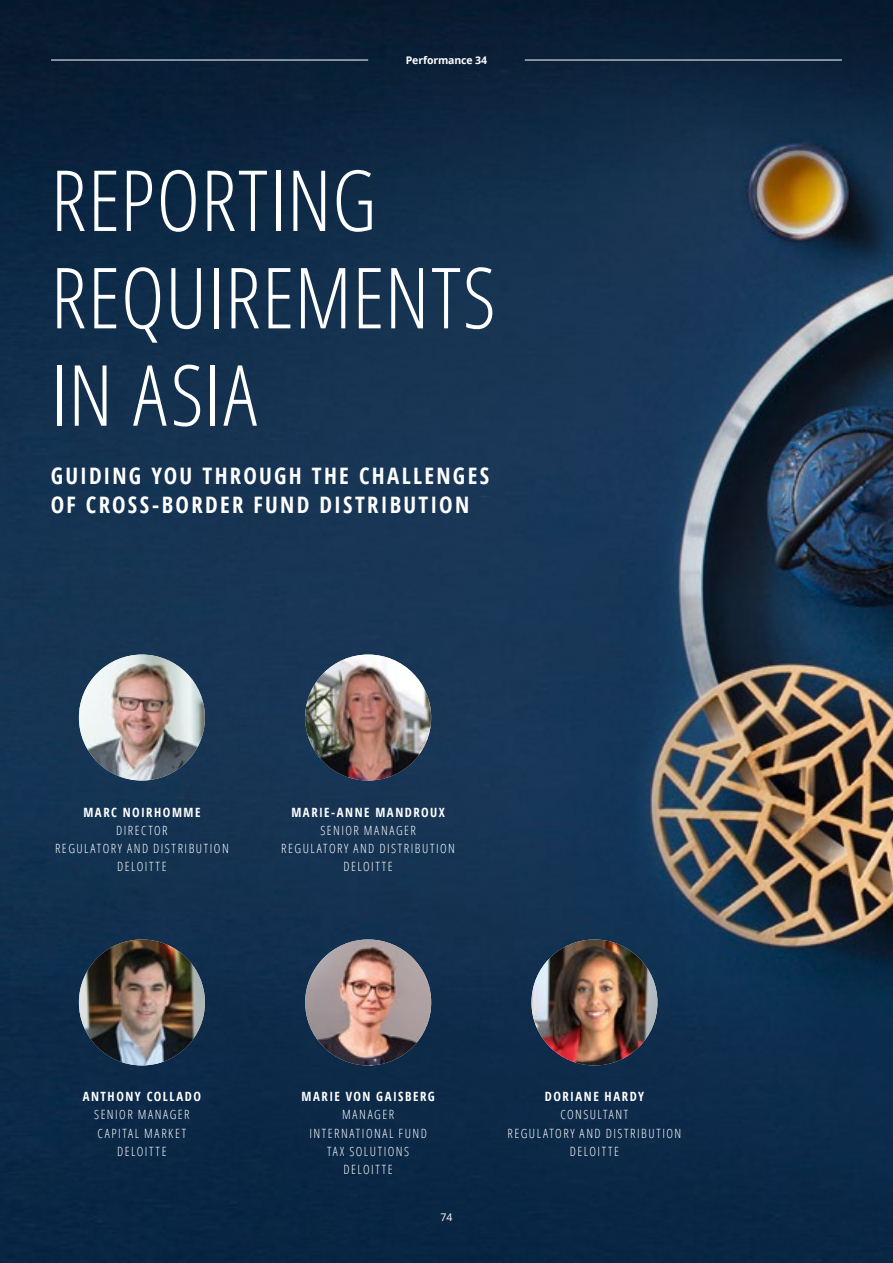
<style>
.page{position:relative;width:893px;height:1263px;background:#fff}
.page>*{position:absolute;margin:0;border:0;box-sizing:border-box;transform-origin:0 0}
.t1{font:300 84.3px/97.4px "Open Sans Condensed";letter-spacing:.005em;color:#fff}
.t2{font:700 22.65px/29.2px "Open Sans Condensed";letter-spacing:.1em;color:#fff}
.t3{font:300 12.75px/18px "Open Sans Condensed";letter-spacing:.115em;color:#fff;text-align:center}
.t4{font:700 12.75px "Open Sans Condensed";letter-spacing:.12em;color:#fff}
.t5{font:700 10.5px "Open Sans";letter-spacing:-.01em;color:#fff}
.t6{font:10.5px "Open Sans";color:#fff}
</style>
<div class="page">
<img style="left:0;top:0;width:893px;height:1263px">
<img style="left:79px;top:654px;width:126px;height:126px;border-radius:63px">
<img style="left:79px;top:939px;width:126px;height:126px;border-radius:63px">
<img style="left:305px;top:654px;width:126px;height:126px;border-radius:63px">
<img style="left:305px;top:939px;width:126px;height:126px;border-radius:63px">
<img style="left:531px;top:939px;width:126px;height:126px;border-radius:63px">
<hr style="left:525px;top:60px;width:317px;height:1px;background:#fff">
<hr style="left:51px;top:60px;width:317px;height:1px;background:#fff">
<p class="t5" style="left:406px;top:53px;width:83px">Performance 34</p>
<h1 class="t1" style="left:51px;top:149px;width:447px">REPORTING<br>REQUIREMENTS<br>IN ASIA</h1>
<h2 class="t2" style="left:51px;top:461px;width:440px">GUIDING YOU THROUGH THE CHALLENGES<br>OF CROSS-BORDER FUND DISTRIBUTION</h2>
<p class="t4" style="left:83px;top:803px;width:119px">MARC NOIRHOMME</p>
<p class="t3" style="left:55px;top:820px;width:175px">DIRECTOR<br>REGULATORY AND DISTRIBUTION<br>DELOITTE</p>
<p class="t4" style="left:291px;top:803px;width:155px">MARIE-ANNE MANDROUX</p>
<p class="t3" style="left:281px;top:820px;width:175px">SENIOR MANAGER<br>REGULATORY AND DISTRIBUTION<br>DELOITTE</p>
<p class="t4" style="left:83px;top:1088px;width:120px">ANTHONY COLLADO</p>
<p class="t3" style="left:94px;top:1105px;width:97px">SENIOR MANAGER<br>CAPITAL MARKET<br>DELOITTE</p>
<p class="t4" style="left:302px;top:1088px;width:135px">MARIE VON GAISBERG</p>
<p class="t3" style="left:309px;top:1105px;width:119px">MANAGER<br>INTERNATIONAL FUND<br>TAX SOLUTIONS<br>DELOITTE</p>
<p class="t6" style="left:441px;top:1210px;width:13px">74</p>
<p class="t4" style="left:545px;top:1088px;width:101px">DORIANE HARDY</p>
<p class="t3" style="left:508px;top:1105px;width:175px">CONSULTANT<br>REGULATORY AND DISTRIBUTION<br>DELOITTE</p>
</div>
